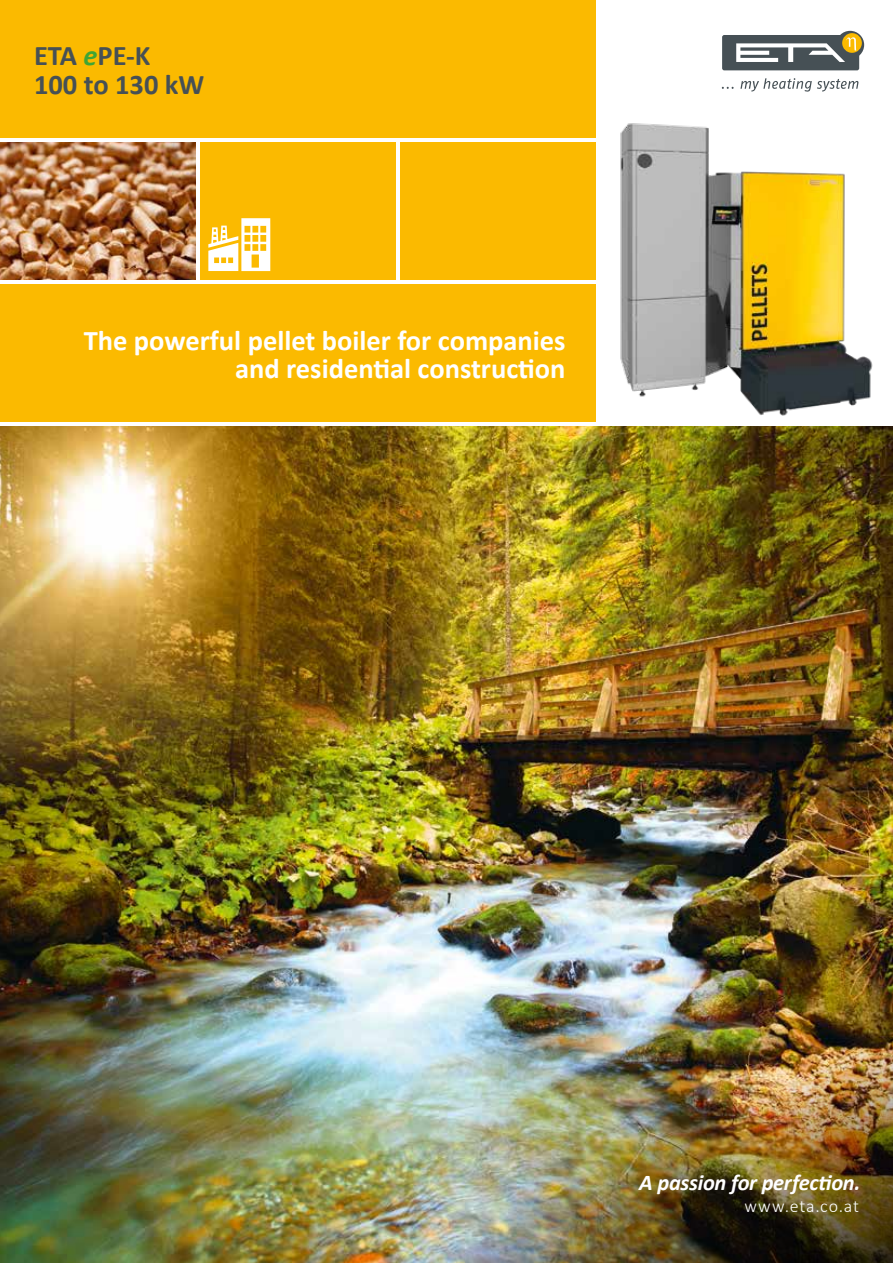
<style>
.page{position:relative;width:893px;height:1263px;background:#fff}
.page>*{position:absolute;margin:0;border:0;box-sizing:border-box;transform-origin:0 0}
.t1{font:700 28.5px/28.5px "Calibri";color:#fff;text-align:right}
.t2{font:700 28.5px/28.5px "Calibri";color:#465055}
.t3{font:italic 700 22.5px "Calibri";letter-spacing:-.015em;color:#fff}
.t4{font:300 18px "Calibri";letter-spacing:.05em;color:#fff}
.s1{font-style:italic;color:#3fa535}
</style>
<div class="page">
<div style="left:0;top:0;width:595px;height:138px;background:#fbba00"></div>
<div style="left:400px;top:142px;width:195px;height:138px;background:#fbba00"></div>
<div style="left:200px;top:142px;width:195px;height:138px;background:#fbba00"></div>
<div style="left:0;top:284px;width:595px;height:138px;background:#fbba00"></div>
<img style="left:0;top:142px;width:196px;height:138px">
<img style="left:0;top:426px;width:893px;height:348px">
<img style="left:0;top:774px;width:893px;height:489px">
<svg style="left:208px;top:218px;width:62px;height:53px"></svg>
<div style="left:722px;top:35px;width:137px;height:35px;background:#465055;border-radius:2px"></div>
<div style="left:836px;top:31px;width:28px;height:28px;background:#465055;border-radius:50%"></div>
<div style="left:842px;top:33px;width:20px;height:20px;background:#fbba00;border-radius:50%"></div>
<svg style="left:736px;top:37px;width:120px;height:25px"></svg>
<svg style="left:722px;top:87px;width:12px;height:2px"></svg>
<svg style="left:740px;top:78px;width:119px;height:14px"></svg>
<img style="left:620px;top:123px;width:253px;height:293px">
<p class="t2" style="left:34px;top:42px;width:172px">ETA <span class="s1">e</span>PE-K<br>100 to 130 kW</p>
<p class="t1" style="left:84px;top:326px;width:483px">The powerful pellet boiler for companies and residential construction</p>
<p class="t3" style="left:639px;top:1168px;width:223px">A passion for perfection.</p>
<p class="t4" style="left:744px;top:1195px;width:116px">www.eta.co.at</p>
</div>
